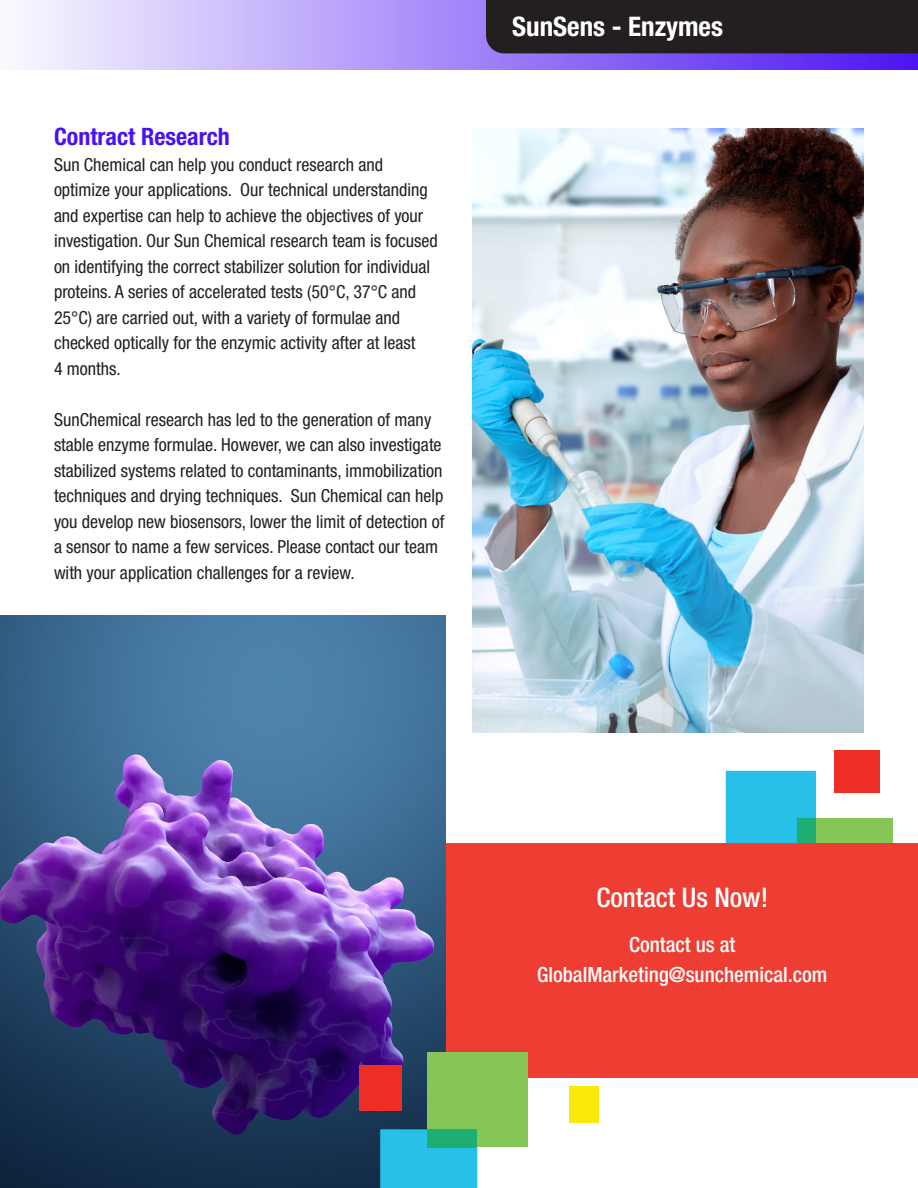
<style>
.page{position:relative;width:918px;height:1188px;background:#fff}
.page>*{position:absolute;margin:0;border:0;box-sizing:border-box;transform-origin:0 0}
.t1{font:700 condensed 27px "Helvetica Neue LT Std";color:#fff}
.t2{font:500 condensed 27px "Helvetica Neue LT Std";color:#fff}
.t3{font:700 condensed 24px "Helvetica Neue LT Std";color:#4a11f3}
.t4{font:500 condensed 21px "Helvetica Neue LT Std";color:#fff}
.t5{font:condensed 18px/25.5px "Helvetica Neue LT Std";color:#231f20}
</style>
<div class="page">
<div style="left:798px;top:818px;width:95px;height:101px;background:#86c656"></div>
<div style="left:834px;top:750px;width:46px;height:43px;background:#ee2d26"></div>
<div style="left:726px;top:771px;width:90px;height:72px;background:#28bfe8"></div>
<div style="left:798px;top:818px;width:18px;height:50px;background:#1ead72"></div>
<div style="left:388px;top:843px;width:530px;height:235px;background:#ee3e34"></div>
<div style="left:0;top:0;width:918px;height:70px;background:linear-gradient(to right,#fbfafe,#4c14f3)"></div>
<div style="left:486px;top:0;width:432px;height:53px;background:#231f20"></div>
<img style="left:0;top:616px;width:446px;height:572px">
<img style="left:472px;top:128px;width:392px;height:605px">
<div style="left:428px;top:1052px;width:100px;height:95px;background:#86c656"></div>
<div style="left:360px;top:1066px;width:42px;height:45px;background:#ee2d26"></div>
<div style="left:380px;top:1129px;width:97px;height:59px;background:#28bfe8"></div>
<div style="left:428px;top:1129px;width:49px;height:18px;background:#1ead72"></div>
<div style="left:569px;top:1086px;width:29px;height:37px;background:#f9ea0b"></div>
<p class="t3" style="left:54px;top:122px;width:177px">Contract Research</p>
<p class="t5" style="left:54px;top:152px;width:385px">Sun Chemical can help you conduct research and optimize your applications. Our technical understanding and expertise can help to achieve the objectives of your investigation. Our Sun Chemical research team is focused on identifying the correct stabilizer solution for individual proteins. A series of accelerated tests (50°C, 37°C and 25°C) are carried out, with a variety of formulae and checked optically for the enzymic activity after at least</p>
<p class="t5" style="left:54px;top:356px;width:68px">4 months.</p>
<p class="t5" style="left:54px;top:407px;width:392px">SunChemical research has led to the generation of many stable enzyme formulae. However, we can also investigate stabilized systems related to contaminants, immobilization techniques and drying techniques. Sun Chemical can help you develop new biosensors, lower the limit of detection of a sensor to name a few services. Please contact our team with your application challenges for a review.</p>
<p class="t1" style="left:512px;top:10px;width:212px">SunSens - Enzymes</p>
<p class="t2" style="left:596px;top:881px;width:173px">Contact Us Now!</p>
<p class="t4" style="left:629px;top:932px;width:108px">Contact us at</p>
<p class="t4" style="left:537px;top:962px;width:292px">GlobalMarketing@sunchemical.com</p>
</div>
